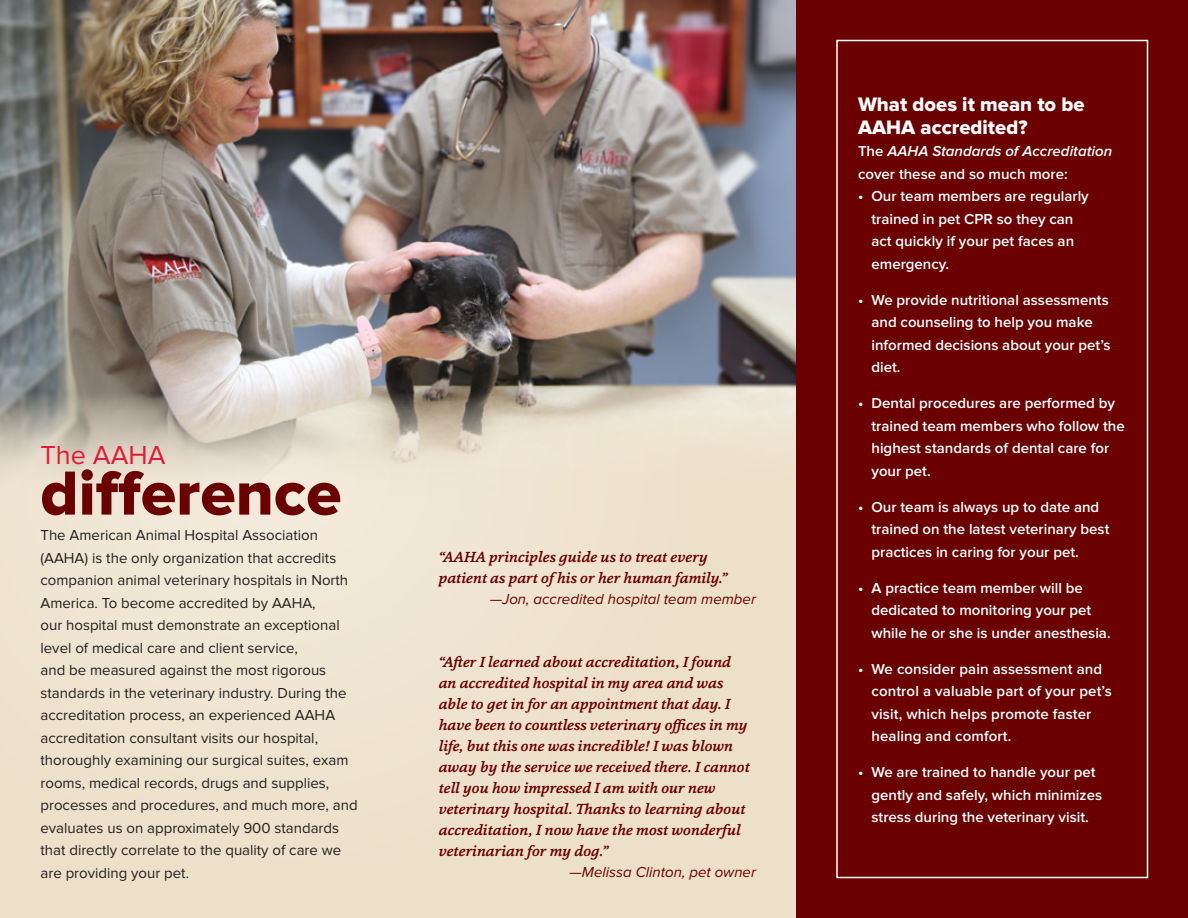
<style>
.page{position:relative;width:1188px;height:918px;background:#fff}
.page>*{position:absolute;margin:0;border:0;box-sizing:border-box;transform-origin:0 0}
.t1{font:64.5px "Proxima Nova Extrabld";color:#6b0000}
.t2{font:27px "Proxima Nova";color:#e31837}
.t3{font:20.25px/22.5px "Proxima Nova Extrabld";color:#fff}
.t4{font:600 15px/22.5px "Proxima Nova";color:#fff}
.t5{font:15px/22.5px "Proxima Nova";color:#231f20}
.t6{font:italic 500 15px/21px "Cassia";color:#6b0000}
.t7{font:italic 15px "Proxima Nova";color:#6b0000}
.t8{font:italic 600 15px/22.5px "Proxima Nova";color:#fff}
.s1{font-style:normal}
</style>
<div class="page">
<div style="left:0;top:0;width:796px;height:918px;background:#ede0c9"></div>
<div style="left:72px;top:501px;width:415px;height:170px;background:#f1e7d5"></div>
<img style="left:0;top:0;width:796px;height:501px">
<div style="left:796px;top:0;width:392px;height:918px;background:#6b0000"></div>
<div style="left:836px;top:40px;width:312px;height:838px;border:2px solid #fff"></div>
<h2 class="t2" style="left:40px;top:439px;width:126px">The AAHA</h2>
<h1 class="t1" style="left:40px;top:456px;width:303px">difference</h1>
<p class="t5" style="left:40px;top:524px;width:319px">The American Animal Hospital Association (AAHA) is the only organization that accredits companion animal veterinary hospitals in North America. To become accredited by AAHA,<br>our hospital must demonstrate an exceptional level of medical care and client service,<br>and be measured against the most rigorous standards in the veterinary industry. During the accreditation process, an experienced AAHA accreditation consultant visits our hospital, thoroughly examining our surgical suites, exam rooms, medical records, drugs and supplies, processes and procedures, and much more, and evaluates us on approximately 900 standards that directly correlate to the quality of care we are providing your pet.</p>
<p class="t6" style="left:439px;top:547px;width:290px">“AAHA principles guide us to treat every patient as part of his or her human family.”</p>
<p class="t7" style="left:490px;top:591px;width:268px">—Jon, accredited hospital team member</p>
<p class="t6" style="left:439px;top:652px;width:313px">“After I learned about accreditation, I found an accredited hospital in my area and was able to get in for an appointment that day. I have been to countless veterinary offices in my life, but this one was incredible! I was blown away by the service we received there. I cannot tell you how impressed I am with our new veterinary hospital. Thanks to learning about accreditation, I now have the most wonderful veterinarian for my dog.”</p>
<p class="t7" style="left:569px;top:864px;width:188px">—Melissa Clinton, pet owner</p>
<h3 class="t3" style="left:858px;top:94px;width:228px">What does it mean to be<br>AAHA accredited?</h3>
<p class="t8" style="left:858px;top:141px;width:256px"><span class="s1">The</span> AAHA Standards of Accreditation <span class="s1">cover these and so much more:</span></p>
<p class="t4" style="left:872px;top:186px;width:219px;text-indent:-14px">• Our team members are regularly trained in pet CPR so they can act quickly if your pet faces an emergency.</p>
<p class="t4" style="left:872px;top:289px;width:241px;text-indent:-14px">• We provide nutritional assessments and counseling to help you make informed decisions about your pet’s diet.</p>
<p class="t4" style="left:872px;top:393px;width:255px;text-indent:-14px">• Dental procedures are performed by trained team members who follow the highest standards of dental care for your pet.</p>
<p class="t4" style="left:872px;top:496px;width:240px;text-indent:-14px">• Our team is always up to date and trained on the latest veterinary best practices in caring for your pet.</p>
<p class="t4" style="left:872px;top:577px;width:241px;text-indent:-14px">• A practice team member will be dedicated to monitoring your pet while he or she is under anesthesia.</p>
<p class="t4" style="left:872px;top:658px;width:242px;text-indent:-14px">• We consider pain assessment and control a valuable part of your pet’s visit, which helps promote faster healing and comfort.</p>
<p class="t4" style="left:872px;top:762px;width:232px;text-indent:-14px">• We are trained to handle your pet gently and safely, which minimizes stress during the veterinary visit.</p>
</div>
